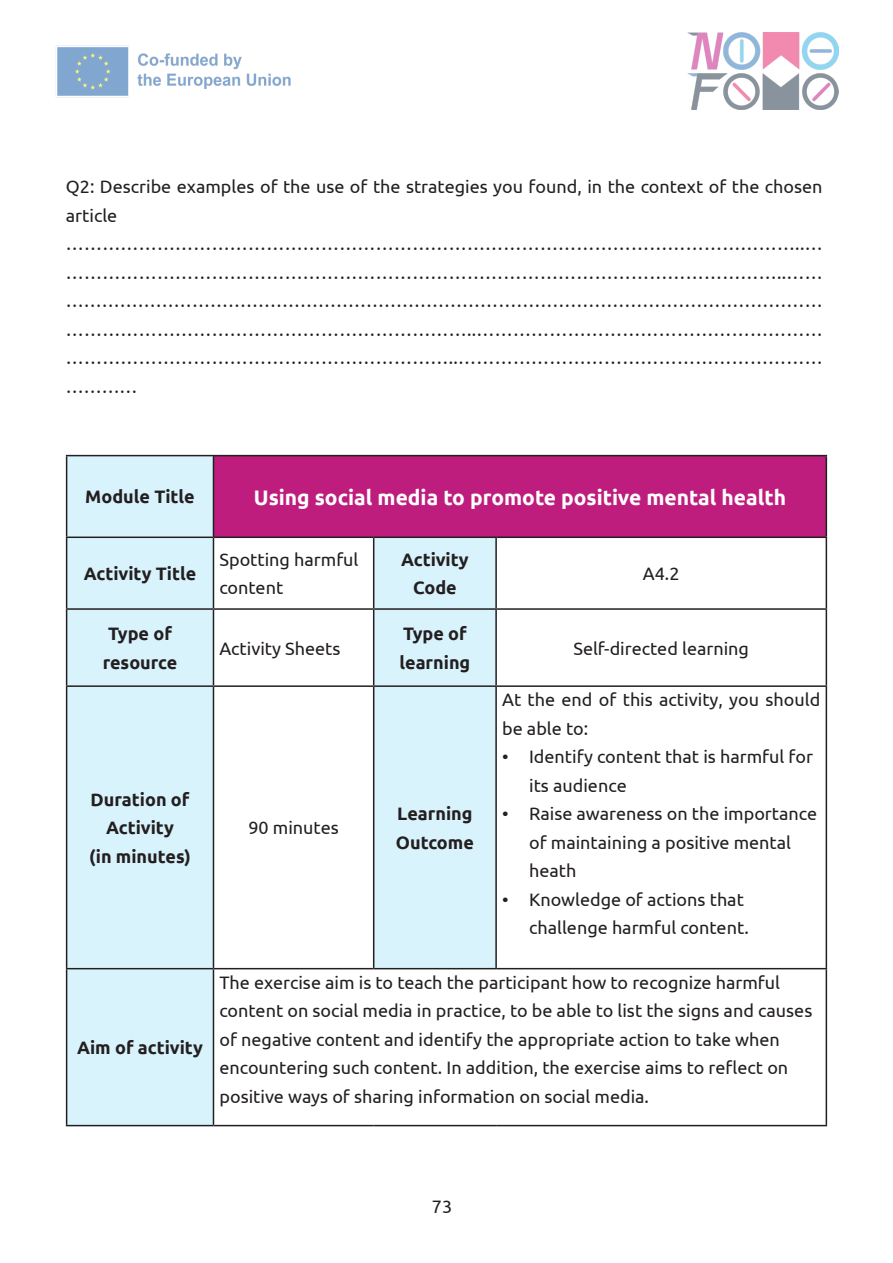
<style>
.page{position:relative;width:893px;height:1263px;background:#fff}
.page>*{position:absolute;margin:0;border:0;box-sizing:border-box;transform-origin:0 0}
.Table{font:700 21px "Ubuntu";color:#fff}
.Paragraph_Style_1{font:18px/28.5px "Ubuntu";color:#231f20}
.t1{font:700 18px/28.5px "Ubuntu";color:#231f20;text-align:center}
</style>
<div class="page">
<img style="left:56px;top:45px;width:235px;height:53px">
<img style="left:687px;top:33px;width:152px;height:77px">
<svg style="left:67px;top:456px;width:429px;height:669px;fill:#d9f3fc"></svg>
<div style="left:213px;top:456px;width:613px;height:81px;background:#be1d7e"></div>
<hr style="left:66px;top:455px;width:147px;height:1px;background:#231f20">
<hr style="left:66px;top:456px;width:1px;height:80px;background:#231f20">
<hr style="left:213px;top:455px;width:161px;height:1px;background:#231f20">
<hr style="left:213px;top:456px;width:1px;height:80px;background:#231f20">
<hr style="left:374px;top:455px;width:122px;height:1px;background:#231f20">
<hr style="left:496px;top:455px;width:331px;height:1px;background:#231f20">
<hr style="left:826px;top:456px;width:1px;height:80px;background:#231f20">
<hr style="left:66px;top:536px;width:147px;height:2px;background:#231f20">
<hr style="left:66px;top:538px;width:1px;height:70px;background:#231f20">
<hr style="left:213px;top:536px;width:161px;height:2px;background:#231f20">
<hr style="left:213px;top:538px;width:1px;height:70px;background:#231f20">
<hr style="left:374px;top:536px;width:122px;height:2px;background:#231f20">
<hr style="left:373px;top:538px;width:1px;height:70px;background:#231f20">
<hr style="left:496px;top:536px;width:331px;height:2px;background:#231f20">
<hr style="left:495px;top:538px;width:2px;height:70px;background:#231f20">
<hr style="left:826px;top:538px;width:1px;height:70px;background:#231f20">
<hr style="left:66px;top:608px;width:147px;height:2px;background:#231f20">
<hr style="left:66px;top:610px;width:1px;height:75px;background:#231f20">
<hr style="left:213px;top:608px;width:161px;height:2px;background:#231f20">
<hr style="left:213px;top:610px;width:1px;height:75px;background:#231f20">
<hr style="left:374px;top:608px;width:122px;height:2px;background:#231f20">
<hr style="left:373px;top:610px;width:1px;height:75px;background:#231f20">
<hr style="left:496px;top:608px;width:331px;height:2px;background:#231f20">
<hr style="left:495px;top:610px;width:2px;height:75px;background:#231f20">
<hr style="left:826px;top:610px;width:1px;height:75px;background:#231f20">
<hr style="left:66px;top:685px;width:147px;height:2px;background:#231f20">
<hr style="left:66px;top:687px;width:1px;height:281px;background:#231f20">
<hr style="left:213px;top:685px;width:161px;height:2px;background:#231f20">
<hr style="left:213px;top:687px;width:1px;height:281px;background:#231f20">
<hr style="left:374px;top:685px;width:122px;height:2px;background:#231f20">
<hr style="left:373px;top:687px;width:1px;height:281px;background:#231f20">
<hr style="left:496px;top:685px;width:331px;height:2px;background:#231f20">
<hr style="left:495px;top:687px;width:2px;height:281px;background:#231f20">
<hr style="left:826px;top:687px;width:1px;height:281px;background:#231f20">
<hr style="left:66px;top:968px;width:147px;height:1px;background:#231f20">
<hr style="left:66px;top:969px;width:1px;height:156px;background:#231f20">
<hr style="left:213px;top:968px;width:161px;height:1px;background:#231f20">
<hr style="left:213px;top:969px;width:1px;height:156px;background:#231f20">
<hr style="left:374px;top:968px;width:122px;height:1px;background:#231f20">
<hr style="left:496px;top:968px;width:331px;height:1px;background:#231f20">
<hr style="left:826px;top:969px;width:1px;height:156px;background:#231f20">
<hr style="left:66px;top:1125px;width:147px;height:1px;background:#231f20">
<hr style="left:213px;top:1125px;width:161px;height:1px;background:#231f20">
<hr style="left:374px;top:1125px;width:122px;height:1px;background:#231f20">
<hr style="left:496px;top:1125px;width:331px;height:1px;background:#231f20">
<p class="Paragraph_Style_1" style="left:66px;top:172px;width:758px">Q2: Describe examples of the use of the strategies you found, in the context of the chosen article</p>
<p class="Paragraph_Style_1" style="left:66px;top:229px;width:758px;text-align:justify">…………………………………………………………………………………………………………..… ………………………………………………………………………………………………………..…… ……………………………………………………………………………………………………………… …………………………………………………………..………………………………………………… ………………………………………………………..…………………………………………………… …………</p>
<p class="t1" style="left:85px;top:482px;width:111px">Module Title</p>
<p class="Table" style="left:254px;top:484px;width:534px">Using social media to promote positive mental health</p>
<p class="t1" style="left:84px;top:559px;width:114px">Activity Title</p>
<p class="t1" style="left:103px;top:619px;width:76px">Type of resource</p>
<p class="t1" style="left:91px;top:785px;width:100px">Duration of<br>Activity</p>
<p class="t1" style="left:89px;top:842px;width:103px">(in minutes)</p>
<p class="t1" style="left:77px;top:1033px;width:127px">Aim of activity</p>
<p class="Paragraph_Style_1" style="left:219px;top:545px;width:141px">Spotting harmful content</p>
<p class="t1" style="left:401px;top:545px;width:69px">Activity<br>Code</p>
<p class="Paragraph_Style_1" style="left:219px;top:633px;width:123px">Activity Sheets</p>
<p class="Paragraph_Style_1" style="left:248px;top:813px;width:92px">90 minutes</p>
<p class="t1" style="left:399px;top:619px;width:72px;text-align:left">Type of learning</p>
<p class="t1" style="left:396px;top:799px;width:79px;text-align:left">Learning<br>Outcome</p>
<p class="Paragraph_Style_1" style="left:643px;top:559px;width:38px">A4.2</p>
<p class="Paragraph_Style_1" style="left:573px;top:633px;width:177px">Self-directed learning</p>
<p class="Paragraph_Style_1" style="left:502px;top:685px;width:320px">At the end of this activity, you should be able to:</p>
<p class="Paragraph_Style_1" style="left:529px;top:742px;width:285px;text-indent:-27px">• Identify content that is harmful for its audience</p>
<p class="Paragraph_Style_1" style="left:529px;top:799px;width:290px;text-indent:-27px">• Raise awareness on the importance of maintaining a positive mental heath</p>
<p class="Paragraph_Style_1" style="left:502px;top:884px;width:248px;text-align:right">• Knowledge of actions that challenge harmful content.</p>
<p class="Paragraph_Style_1" style="left:219px;top:967px;width:594px">The exercise aim is to teach the participant how to recognize harmful content on social media in practice, to be able to list the signs and causes of negative content and identify the appropriate action to take when encountering such content. In addition, the exercise aims to reflect on positive ways of sharing information on social media.</p>
<p class="Paragraph_Style_1" style="left:432px;top:1191px;width:22px">73</p>
</div>
